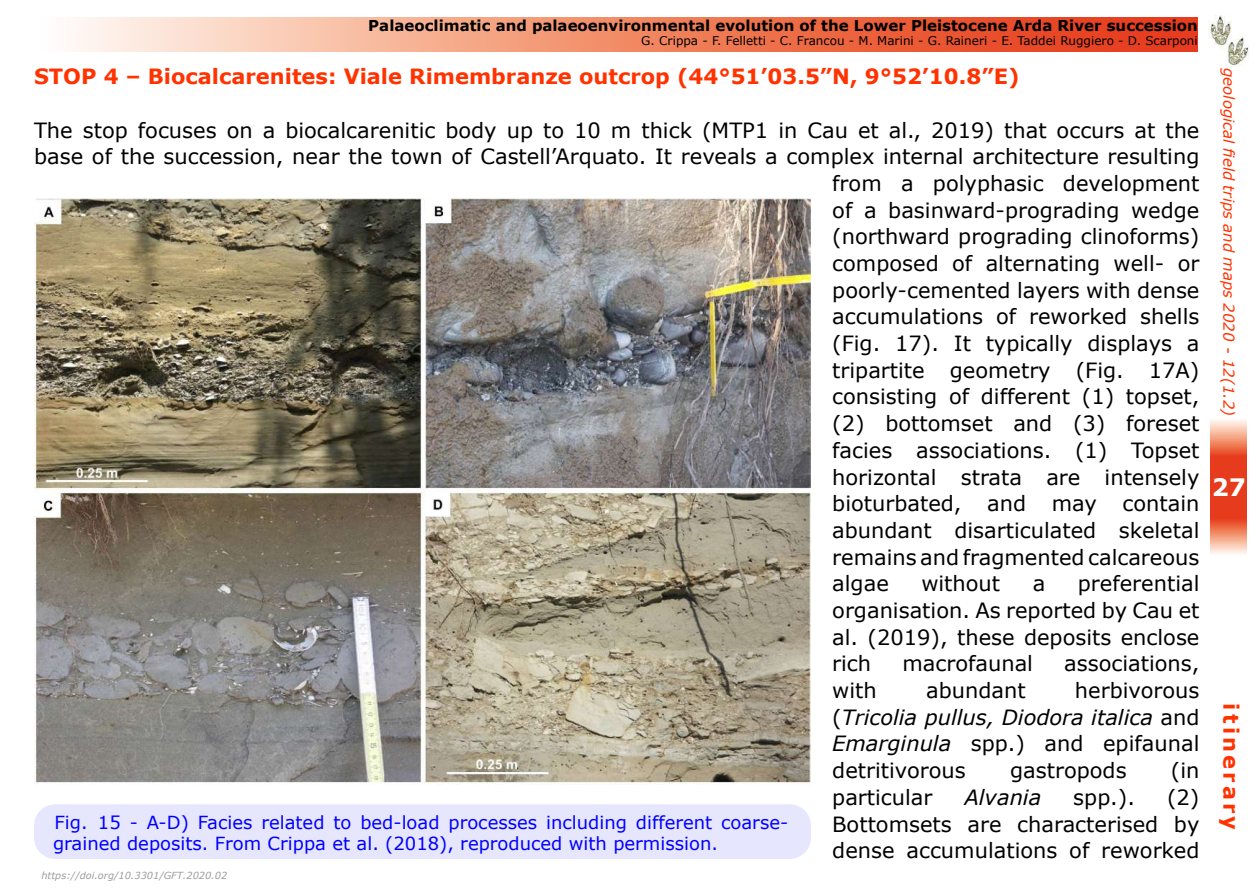
<style>
.page{position:relative;width:1259px;height:893px;background:#fff}
.page>*{position:absolute;margin:0;border:0;box-sizing:border-box;transform-origin:0 0}
.t1{font:700 24px "Verdana";color:#fff}
.t2{font:21px/26.7px "Verdana";color:#000;text-align:justify}
.t3{font:700 21px "Verdana";color:#ff3200}
.t4{font:700 21px "Verdana";letter-spacing:.15em;color:#ff3200}
.t5{font:italic 21px "Verdana";color:#000}
.t6{font:18px/21.6px "Verdana";color:#00f}
.t7{font:700 15px "Verdana";color:#000}
.t8{font:italic 15px "Verdana";color:#ff3200}
.t9{font:12px "Verdana";color:#000}
.t10{font:italic 9.75px "Verdana";color:#9d9d9c}
.s1{font-style:italic}
</style>
<div class="page">
<svg style="left:1210px;top:420px;width:37px;height:134px"></svg>
<svg style="left:71px;top:17px;width:1126px;height:34px"></svg>
<img style="left:1208px;top:16px;width:41px;height:51px">
<img style="left:34px;top:198px;width:777px;height:586px">
<div style="left:34px;top:804px;width:777px;height:55px;background:#e6e6ff;border-radius:21px"></div>
<p class="t7" style="left:368px;top:15px;width:831px">Palaeoclimatic and palaeoenvironmental evolution of the Lower Pleistocene Arda River succession</p>
<p class="t9" style="left:641px;top:33px;width:558px">G. Crippa - F. Felletti - C. Francou - M. Marini - G. Raineri - E. Taddei Ruggiero - D. Scarponi</p>
<p class="t3" style="left:34px;top:63px;width:987px">STOP 4 – Biocalcarenites: Viale Rimembranze outcrop (44°51’03.5”N, 9°52’10.8”E)</p>
<p class="t2" style="left:34px;top:117px;width:1167px">The stop focuses on a biocalcarenitic body up to 10 m thick (MTP1 in Cau et al., 2019) that occurs at the</p>
<p class="t2" style="left:34px;top:144px;width:1167px">base of the succession, near the town of Castell’Arquato. It reveals a complex internal architecture resulting</p>
<p class="t2" style="left:832px;top:170px;width:369px">from a polyphasic development</p>
<p class="t2" style="left:832px;top:197px;width:369px">of a basinward-prograding wedge</p>
<p class="t2" style="left:832px;top:224px;width:369px">(northward prograding clinoforms)</p>
<p class="t2" style="left:832px;top:250px;width:369px">composed of alternating well- or</p>
<p class="t2" style="left:832px;top:277px;width:369px">poorly-cemented layers with dense</p>
<p class="t2" style="left:832px;top:304px;width:369px">accumulations of reworked shells</p>
<p class="t2" style="left:832px;top:330px;width:369px">(Fig. 17). It typically displays a</p>
<p class="t2" style="left:832px;top:357px;width:369px">tripartite geometry (Fig. 17A)</p>
<p class="t2" style="left:832px;top:384px;width:369px">consisting of different (1) topset,</p>
<p class="t2" style="left:832px;top:410px;width:369px">(2) bottomset and (3) foreset</p>
<p class="t2" style="left:832px;top:437px;width:369px">facies associations. (1) Topset</p>
<p class="t2" style="left:832px;top:464px;width:369px">horizontal strata are intensely</p>
<p class="t2" style="left:832px;top:490px;width:369px">bioturbated, and may contain</p>
<p class="t2" style="left:832px;top:517px;width:369px">abundant disarticulated skeletal</p>
<p class="t2" style="left:832px;top:544px;width:369px">remains and fragmented calcareous</p>
<p class="t2" style="left:832px;top:571px;width:58px">algae</p>
<p class="t2" style="left:921px;top:571px;width:80px">without</p>
<p class="t2" style="left:1032px;top:571px;width:14px">a</p>
<p class="t2" style="left:832px;top:571px;width:369px;text-indent:245px">preferential organisation. As reported by Cau et al. (2019), these deposits enclose rich</p>
<p class="t2" style="left:902px;top:651px;width:132px">macrofaunal</p>
<p class="t2" style="left:1064px;top:651px;width:137px">associations,</p>
<p class="t6" style="left:53px;top:812px;width:737px">Fig. 15 - A-D) Facies related to bed-load processes including different coarse&shy;grained deposits. From Crippa et al. (2018), reproduced with permission.</p>
<p class="t10" style="left:41px;top:870px;width:187px">https://doi.org/10.3301/GFT.2020.02</p>
<p class="t2" style="left:832px;top:677px;width:369px;text-indent:243px">herbivorous (<span class="s1">Tricolia pullus, Diodora italica</span> and <span class="s1">Emarginula</span> spp.) and epifaunal detritivorous</p>
<p class="t2" style="left:832px;top:677px;width:46px">with</p>
<p class="t2" style="left:926px;top:677px;width:101px">abundant</p>
<p class="t2" style="left:1010px;top:757px;width:118px">gastropods</p>
<p class="t2" style="left:1170px;top:757px;width:30px">(in</p>
<p class="t2" style="left:832px;top:784px;width:369px;text-indent:335px">(2)<br>Bottomsets are characterised by dense accumulations of reworked</p>
<p class="t2" style="left:832px;top:784px;width:102px">particular</p>
<p class="t5" style="left:964px;top:784px;width:78px">Alvania</p>
<p class="t2" style="left:1073px;top:784px;width:63px">spp.).</p>
<p class="t8" style="left:1238px;top:68px;width:350px;rotate:90deg">geological field trips and maps 2020 - 12(1.2)</p>
<p class="t1" style="left:1211px;top:471px;width:36px">27</p>
<p class="t4" style="left:1244px;top:703px;width:128px;rotate:90deg">itinerary</p>
</div>
